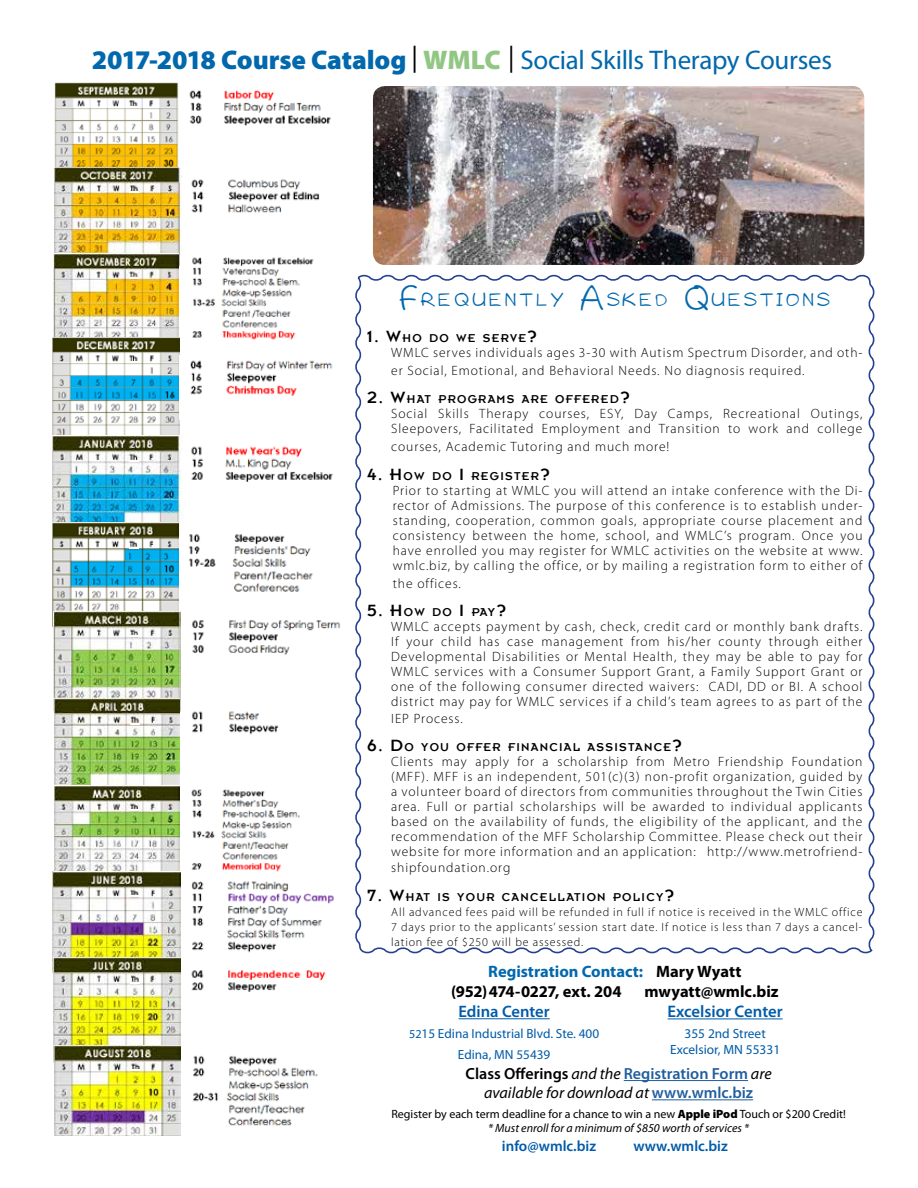
<style>
.page{position:relative;width:918px;height:1188px;background:#fff}
.page>*{position:absolute;margin:0;border:0;box-sizing:border-box;transform-origin:0 0}
.t1{font:39px "Fineliner Script";letter-spacing:.07em;color:#0268ad}
.t2{font:27px "Myriad Pro";letter-spacing:-.015em;color:#0268ad}
.t3{font:600 16.8px "Myriad Pro";color:#005ba8}
.t4{font:700 16.5px/20px "Myriad Pro";color:#000}
.t5{font:600 16.5px "Myriad Pro";color:#005ba8}
.t6{font:italic 16.05px/19.4px "Myriad Pro";color:#000;text-align:center}
.t7{font:600 15px "Myriad Pro";color:#005ba8}
.t8{font:300 13.5px/15px "Myriad Pro";letter-spacing:.07em;color:#000;text-align:justify}
.t9{font:13.35px/16px "Myriad Pro";color:#005ba8;text-align:center}
.t10{font:13.2px/20.9px "Myriad Pro";color:#005ba8;text-align:center}
.t11{font:12.6px "Insignia LT";letter-spacing:.1em;color:#000}
.t12{font:300 12px/15px "Myriad Pro";letter-spacing:.07em;color:#000;text-align:justify}
.t13{font:12px/14.4px "Myriad Pro";color:#000;text-align:center}
.s1{font-weight:900}
.s2{color:#000}
.s3{font-weight:900;color:#91c783}
.s4{font-family:"Minion Pro";color:#000}
.s5{font-size:18px}
.s6{color:#0268ad}
.s7{font-size:12.15px}
.s8{font-weight:600;font-style:normal}
.s9{font-weight:600;font-style:normal;color:#215e9e}
.s10{font-style:italic}
</style>
<div class="page">
<img style="left:373px;top:86px;width:491px;height:179px">
<hr style="left:624px;top:1080px;width:124px;height:1px;background:#215e9e">
<hr style="left:652px;top:1099px;width:101px;height:1px;background:#215e9e">
<hr style="left:668px;top:1019px;width:115px;height:1px;background:#005ba8">
<hr style="left:459px;top:1018px;width:91px;height:1px;background:#005ba8">
<svg style="left:355px;top:274px;width:520px;height:680px"></svg>
<img style="left:54px;top:83px;width:128px;height:95px">
<img style="left:54px;top:168px;width:127px;height:98px">
<img style="left:53px;top:253px;width:126px;height:85px">
<img style="left:53px;top:338px;width:126px;height:98px">
<img style="left:53px;top:436px;width:130px;height:101px">
<img style="left:53px;top:523px;width:126px;height:88px">
<img style="left:53px;top:611px;width:128px;height:100px">
<img style="left:54px;top:699px;width:125px;height:87px">
<img style="left:54px;top:786px;width:126px;height:85px">
<img style="left:53px;top:871px;width:127px;height:86px">
<img style="left:53px;top:957px;width:127px;height:105px">
<img style="left:54px;top:1046px;width:126px;height:89px">
<svg style="left:129px;top:106px;width:9px;height:2px"></svg>
<svg style="left:129px;top:191px;width:9px;height:2px"></svg>
<svg style="left:129px;top:277px;width:9px;height:2px"></svg>
<svg style="left:129px;top:361px;width:9px;height:2px"></svg>
<svg style="left:129px;top:460px;width:10px;height:2px"></svg>
<svg style="left:129px;top:547px;width:9px;height:2px"></svg>
<svg style="left:130px;top:635px;width:9px;height:2px"></svg>
<svg style="left:130px;top:809px;width:9px;height:2px"></svg>
<svg style="left:130px;top:895px;width:9px;height:2px"></svg>
<img style="left:189px;top:90px;width:142px;height:36px">
<img style="left:191px;top:179px;width:129px;height:34px">
<img style="left:192px;top:257px;width:122px;height:83px">
<img style="left:190px;top:360px;width:143px;height:36px">
<img style="left:191px;top:446px;width:142px;height:36px">
<img style="left:189px;top:534px;width:124px;height:58px">
<img style="left:192px;top:620px;width:149px;height:35px">
<img style="left:192px;top:711px;width:87px;height:24px">
<img style="left:191px;top:789px;width:109px;height:83px">
<img style="left:191px;top:881px;width:143px;height:72px">
<img style="left:191px;top:970px;width:135px;height:22px">
<img style="left:193px;top:1055px;width:125px;height:71px">
<h2 class="t2" style="left:92px;top:43px;width:742px"><span class="s1">2017-2018 Course Catalog</span> <span class="s2">|</span> <span class="s3">WMLC</span> <span class="s4">|</span> Social Skills Therapy Courses</h2>
<h1 class="t1" style="left:400px;top:277px;width:431px">Frequently Asked Questions</h1>
<p class="t11" style="left:367px;top:331px;width:172px"><span class="s5">1. W</span>HO DO WE SERVE<span class="s5">?</span></p>
<p class="t8" style="left:391px;top:343px;width:473px;line-height:18px">WMLC serves individuals ages 3-30 with Autism Spectrum Disorder, and oth&shy;er Social, Emotional, and Behavioral Needs. No diagnosis required.</p>
<p class="t11" style="left:367px;top:393px;width:264px"><span class="s5">2. W</span>HAT PROGRAMS ARE OFFERED<span class="s5">?</span></p>
<p class="t8" style="left:391px;top:406px;width:473px">Social Skills Therapy courses, ESY, Day Camps, Recreational Outings,<br>Sleepovers, Facilitated Employment and Transition to work and college</p>
<p class="t8" style="left:391px;top:439px;width:280px">courses, Academic Tutoring and much more!</p>
<p class="t11" style="left:367px;top:469px;width:185px"><span class="s5">4. H</span>OW DO <span class="s5">I</span> REGI STER<span class="s5">?</span></p>
<p class="t8" style="left:393px;top:482px;width:471px">Prior to starting at WMLC you will attend an intake conference with the Di&shy;rector of Admissions. The purpose of this conference is to establish under&shy;standing, cooperation, common goals, appropriate course placement and consistency between the home, school, and WMLC’s program. Once you have enrolled you may register for WMLC activities on the website at www. wmlc.biz, by calling the office, or by mailing a registration form to either of</p>
<p class="t8" style="left:393px;top:575px;width:70px">the offices.</p>
<p class="t11" style="left:367px;top:606px;width:141px"><span class="s5">5. H</span>OW DO <span class="s5">I</span> PAY<span class="s5">?</span></p>
<p class="t8" style="left:391px;top:619px;width:473px">WMLC accepts payment by cash, check, credit card or monthly bank drafts.<br>If your child has case management from his/her county through either Developmental Disabilities or Mental Health, they may be able to pay for WMLC services with a Consumer Support Grant, a Family Support Grant or one of the following consumer directed waivers: CADI, DD or BI. A school district may pay for WMLC services if a child’s team agrees to as part of the</p>
<p class="t8" style="left:391px;top:710px;width:73px">IEP Process.</p>
<p class="t11" style="left:367px;top:741px;width:317px"><span class="s5">6. D</span>O YOU OFFER FI NANCIAL ASSISTANCE<span class="s5">?</span></p>
<p class="t8" style="left:391px;top:754px;width:473px">Clients may apply for a scholarship from Metro Friendship Foundation (MFF). MFF is an independent, 501(c)(3) non-profit organization, guided by a volunteer board of directors from communities throughout the Twin Cities area. Full or partial scholarships will be awarded to individual applicants based on the availability of funds, the eligibility of the applicant, and the recommendation of the MFF Scholarship Committee. Please check out their website for more information and an application: http://www.metrofriend&shy;shipfoundation.org</p>
<p class="t11" style="left:367px;top:890px;width:309px"><span class="s5">7. W</span>HAT IS YOUR CANCELLATION POLICY<span class="s5">?</span></p>
<p class="t12" style="left:391px;top:904px;width:473px">All advanced fees paid will be refunded in full if notice is received in the WMLC office 7 days prior to the applicants’ session start date. If notice is less than 7 days a cancel&shy;lation fee of $250 will be assessed.</p>
<p class="t4" style="left:451px;top:961px;width:292px;text-indent:37px"><span class="s6">Registration Contact:</span> Mary Wyatt (952)474-0227, ext. 204</p>
<p class="t4" style="left:645px;top:981px;width:136px">mwyatt@wmlc.biz</p>
<p class="t3" style="left:668px;top:1001px;width:117px">Excelsior Center</p>
<p class="t9" style="left:670px;top:1026px;width:112px">355 2nd Street<br>Excelsior, MN 55331</p>
<p class="t5" style="left:459px;top:1001px;width:93px">Edina Center</p>
<p class="t10" style="left:409px;top:1023px;width:192px"><span class="s7">52</span>15 Edina Industrial Blvd. Ste. 400<br>Edina, MN 55439</p>
<p class="t6" style="left:466px;top:1064px;width:308px"><span class="s8">Class Offerings</span> and the <span class="s9">Registration Form</span> are available for download at <span class="s9">www.wmlc.biz</span></p>
<p class="t13" style="left:391px;top:1106px;width:456px">Register by each term deadline for a chance to win a new <span class="s1">Apple iPod</span> Touch or $200 Credit! <span class="s10">* Must enroll for a minimum of $850 worth of services *</span></p>
<p class="t7" style="left:502px;top:1137px;width:96px">info@wmlc.biz</p>
<p class="t7" style="left:633px;top:1137px;width:96px">www.wmlc.biz</p>
</div>
